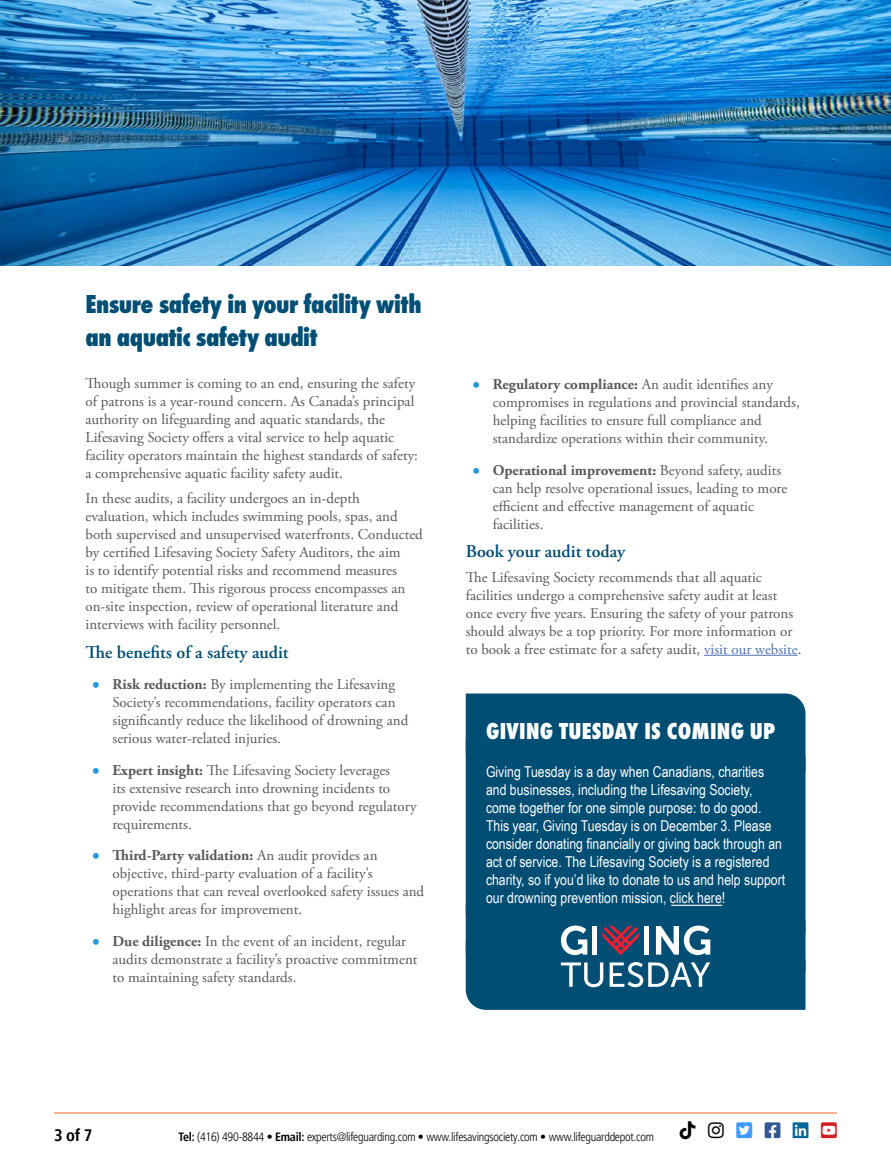
<style>
.page{position:relative;width:891px;height:1167px;background:#fff}
.page>*{position:absolute;margin:0;border:0;box-sizing:border-box;transform-origin:0 0}
.Head{font:800 27px/32.4px "Futura PT Cond";letter-spacing:-.02em;color:#004e74}
.Ad_1{font:800 24px "Futura PT Cond";letter-spacing:.01em;color:#fff}
.Body_Copy{font:600 18px "Adobe Garamond Pro";color:#004e74}
.t1{font:700 condensed 16.5px "Frutiger LT Pro";color:#000}
.Body_Copy-2{font:15px/18px "Adobe Garamond Pro";color:#58595b}
.Ad_1-2{font:15px/18px "Arial Narrow";color:#fff}
.t2{font:300 condensed 12px "Frutiger LT Pro";letter-spacing:-.02em;color:#000}
.s1{font-family:"Futura PT Cond";font-weight:700;font-size:21px;color:#2899d5}
.s2{font-weight:700}
.s3{color:#4f73ad}
</style>
<div class="page">
<hr style="left:704px;top:655px;width:94px;height:1px;background:#4f73ad">
<div style="left:466px;top:693px;width:340px;height:46px;background:#004e74"></div>
<div style="left:466px;top:739px;width:340px;height:164px;background:#004e74"></div>
<img style="left:0;top:0;width:891px;height:265px">
<svg style="left:466px;top:903px;width:340px;height:106px;background:#175b7e"></svg>
<hr style="left:671px;top:904px;width:51px;height:1px;background:#fff">
<hr style="left:54px;top:1112px;width:783px;height:1px;background:#f26522">
<p class="Head" style="left:86px;top:288px;width:338px">Ensure safety in your facility with an aquatic safety audit</p>
<p class="Body_Copy-2" style="left:86px;top:375px;width:334px">Though summer is coming to an end, ensuring the safety of patrons is a year-round concern. As Canada’s principal authority on lifeguarding and aquatic standards, the Lifesaving Society offers a vital service to help aquatic facility operators maintain the highest standards of safety: a comprehensive aquatic facility safety audit.</p>
<p class="Body_Copy-2" style="left:86px;top:490px;width:339px">In these audits, a facility undergoes an in-depth evaluation, which includes swimming pools, spas, and both supervised and unsupervised waterfronts. Conducted by certified Lifesaving Society Safety Auditors, the aim<br>is to identify potential risks and recommend measures<br>to mitigate them. This rigorous process encompasses an on-site inspection, review of operational literature and interviews with facility personnel.</p>
<p class="Body_Copy" style="left:86px;top:641px;width:205px">The benefits of a safety audit</p>
<p class="Body_Copy-2" style="left:112px;top:676px;width:297px;text-indent:-27px"><span class="s1">•</span> <span class="s2">Risk reduction:</span> By implementing the Lifesaving Society’s recommendations, facility operators can significantly reduce the likelihood of drowning and serious water-related injuries.</p>
<p class="Body_Copy-2" style="left:112px;top:761px;width:306px;text-indent:-27px"><span class="s1">•</span> <span class="s2">Expert insight:</span> The Lifesaving Society leverages<br>its extensive research into drowning incidents to provide recommendations that go beyond regulatory requirements.</p>
<p class="Body_Copy-2" style="left:112px;top:847px;width:313px;text-indent:-27px"><span class="s1">•</span> <span class="s2">Third-Party validation:</span> An audit provides an objective, third-party evaluation of a facility’s operations that can reveal overlooked safety issues and highlight areas for improvement.</p>
<p class="Body_Copy-2" style="left:112px;top:932px;width:307px;text-indent:-27px"><span class="s1">•</span> <span class="s2">Due diligence:</span> In the event of an incident, regular audits demonstrate a facility’s proactive commitment to maintaining safety standards.</p>
<p class="Body_Copy-2" style="left:493px;top:376px;width:309px;text-indent:-27px"><span class="s1">•</span> <span class="s2">Regulatory compliance:</span> An audit identifies any compromises in regulations and provincial standards, helping facilities to ensure full compliance and standardize operations within their community.</p>
<p class="Body_Copy-2" style="left:493px;top:461px;width:296px;text-indent:-27px"><span class="s1">•</span> <span class="s2">Operational improvement:</span> Beyond safety, audits can help resolve operational issues, leading to more efficient and effective management of aquatic facilities.</p>
<p class="Body_Copy" style="left:466px;top:541px;width:161px">Book your audit today</p>
<p class="Body_Copy-2" style="left:466px;top:568px;width:337px">The Lifesaving Society recommends that all aquatic facilities undergo a comprehensive safety audit at least once every five years. Ensuring the safety of your patrons should always be a top priority. For more information or to book a free estimate for a safety audit, <span class="s3">visit our website</span>.</p>
<p class="Ad_1" style="left:486px;top:716px;width:291px">GIVING TUESDAY IS COMING UP</p>
<p class="Ad_1-2" style="left:486px;top:762px;width:301px">Giving Tuesday is a day when Canadians, charities and businesses, including the Lifesaving Society, come together for one simple purpose: to do good.<br>This year, Giving Tuesday is on December 3. Please consider donating financially or giving back through an act of service. The Lifesaving Society is a registered charity, so if you’d like to donate to us and help support our drowning prevention mission, click here!</p>
<p class="t1" style="left:54px;top:1125px;width:40px">3 of 7</p>
<p class="t2" style="left:179px;top:1130px;width:477px"><span class="s2">Tel:</span> (416) 490-8844 • <span class="s2">Email:</span> experts@lifeguarding.com • www.lifesavingsociety.com • www.lifeguarddepot.com</p>
</div>
